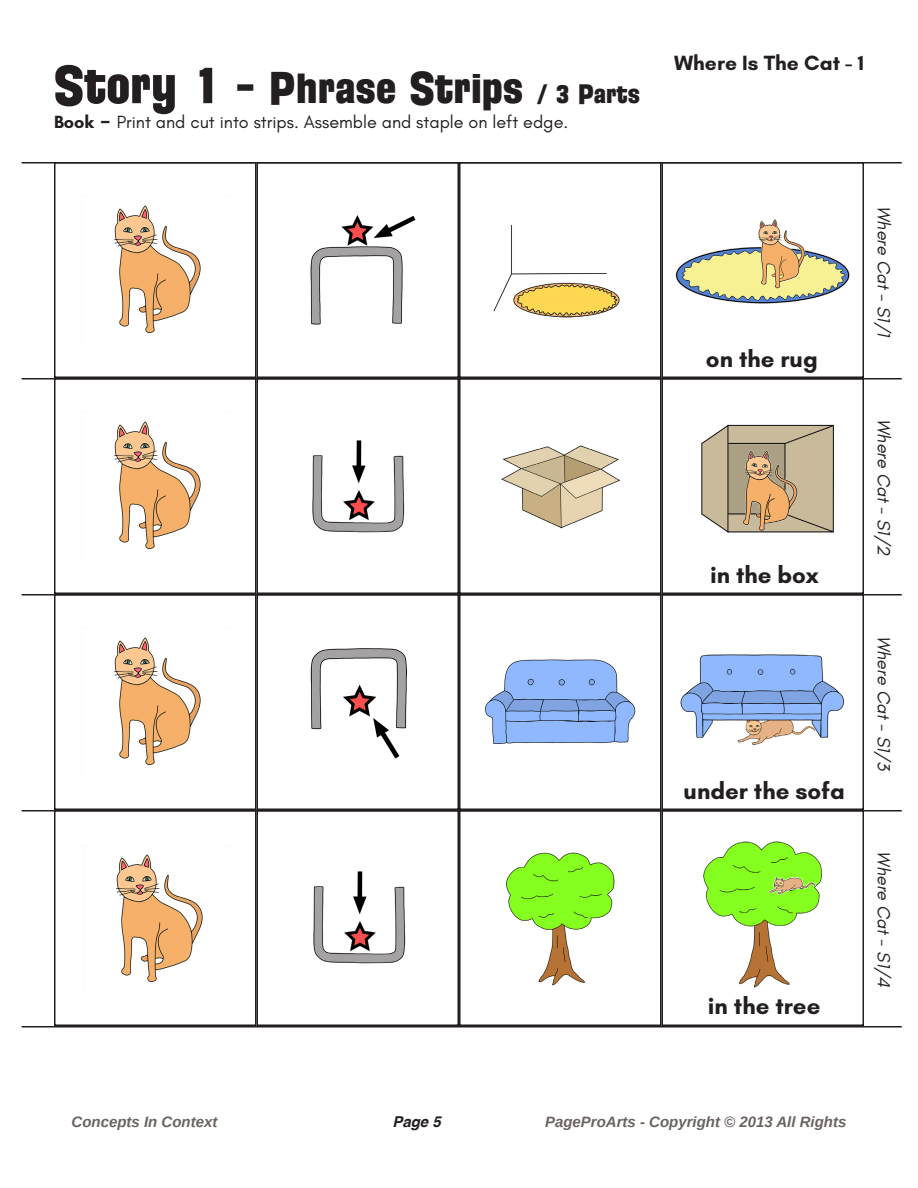
<style>
.page{position:relative;width:918px;height:1188px;background:#fff}
.page>*{position:absolute;margin:0;border:0;box-sizing:border-box;transform-origin:0 0}
.t1{font:45px "Florida Project Phase One";color:#231f20}
.t2{font:700 24px "Glacial Indifference";color:#231f20}
.t3{font:700 21px "Glacial Indifference";color:#231f20}
.t4{font:18px "Glacial Indifference";color:#231f20}
.t5{font:italic 18px "Glacial Indifference";letter-spacing:-.005em;color:#231f20}
.t6{font:italic 700 15px "Liberation Sans";color:#6b6360}
.t7{font:italic 700 15px "Helvetica";color:#231f20}
.s1{font-size:54px}
.s2{font-size:27px}
.s3{font-weight:700}
.s4{font-weight:700;font-size:27px}
</style>
<div class="page">
<div style="left:54px;top:810px;width:202px;height:216px;border:2px solid #231f20"></div>
<div style="left:256px;top:810px;width:203px;height:216px;border:2px solid #231f20"></div>
<div style="left:256px;top:378px;width:203px;height:216px;border:2px solid #231f20"></div>
<div style="left:256px;top:162px;width:203px;height:216px;border:2px solid #231f20"></div>
<div style="left:256px;top:594px;width:203px;height:216px;border:2px solid #231f20"></div>
<img style="left:703px;top:841px;width:119px;height:147px">
<img style="left:310px;top:648px;width:97px;height:111px">
<img style="left:680px;top:654px;width:165px;height:91px">
<img style="left:116px;top:854px;width:87px;height:129px">
<img style="left:501px;top:445px;width:119px;height:84px">
<img style="left:312px;top:440px;width:93px;height:93px">
<img style="left:701px;top:424px;width:133px;height:109px">
<img style="left:114px;top:421px;width:87px;height:129px">
<img style="left:675px;top:219px;width:175px;height:85px">
<img style="left:493px;top:225px;width:127px;height:93px">
<img style="left:310px;top:215px;width:106px;height:110px">
<div style="left:662px;top:378px;width:202px;height:216px;border:2px solid #231f20"></div>
<div style="left:459px;top:162px;width:203px;height:216px;border:2px solid #231f20"></div>
<div style="left:662px;top:162px;width:202px;height:216px;border:2px solid #231f20"></div>
<div style="left:54px;top:162px;width:202px;height:216px;border:2px solid #231f20"></div>
<hr style="left:22px;top:378px;width:880px;height:2px;background:#231f20">
<hr style="left:22px;top:594px;width:880px;height:2px;background:#231f20">
<hr style="left:22px;top:810px;width:880px;height:2px;background:#231f20">
<hr style="left:22px;top:162px;width:880px;height:2px;background:#231f20">
<hr style="left:22px;top:1026px;width:880px;height:2px;background:#231f20">
<div style="left:459px;top:378px;width:203px;height:216px;border:2px solid #231f20"></div>
<div style="left:54px;top:378px;width:202px;height:216px;border:2px solid #231f20"></div>
<div style="left:459px;top:594px;width:203px;height:216px;border:2px solid #231f20"></div>
<div style="left:662px;top:594px;width:202px;height:216px;border:2px solid #231f20"></div>
<div style="left:54px;top:594px;width:202px;height:216px;border:2px solid #231f20"></div>
<div style="left:459px;top:810px;width:203px;height:216px;border:2px solid #231f20"></div>
<div style="left:662px;top:810px;width:202px;height:216px;border:2px solid #231f20"></div>
<img style="left:485px;top:659px;width:151px;height:85px">
<img style="left:114px;top:205px;width:87px;height:129px">
<img style="left:114px;top:637px;width:87px;height:129px">
<img style="left:505px;top:852px;width:110px;height:134px">
<img style="left:313px;top:871px;width:93px;height:93px">
<p class="t1" style="left:54px;top:59px;width:588px"><span class="s1">Story 1</span> - Phrase Strips <span class="s2">/ 3 Parts</span></p>
<p class="t4" style="left:54px;top:112px;width:516px"><span class="s3">Book</span> <span class="s4">-</span> Print and cut into strips. Assemble and staple on left edge.</p>
<p class="t3" style="left:674px;top:50px;width:191px">Where Is The Cat - 1</p>
<p class="t2" style="left:706px;top:344px;width:113px">on the rug</p>
<p class="t2" style="left:710px;top:560px;width:110px">in the box</p>
<p class="t2" style="left:684px;top:776px;width:163px">under the sofa</p>
<p class="t2" style="left:708px;top:991px;width:114px">in the tree</p>
<p class="t5" style="left:894px;top:206px;width:133px;rotate:90deg">Where Cat - S1/1</p>
<p class="t5" style="left:894px;top:419px;width:138px;rotate:90deg">Where Cat - S1/2</p>
<p class="t5" style="left:894px;top:636px;width:137px;rotate:90deg">Where Cat - S1/3</p>
<p class="t5" style="left:894px;top:851px;width:137px;rotate:90deg">Where Cat - S1/4</p>
<p class="t6" style="left:72px;top:1112px;width:147px">Concepts In Context</p>
<p class="t7" style="left:392px;top:1109px;width:50px">Page 5</p>
<p class="t6" style="left:545px;top:1112px;width:303px">PageProArts - Copyright © 2013 All Rights</p>
</div>
